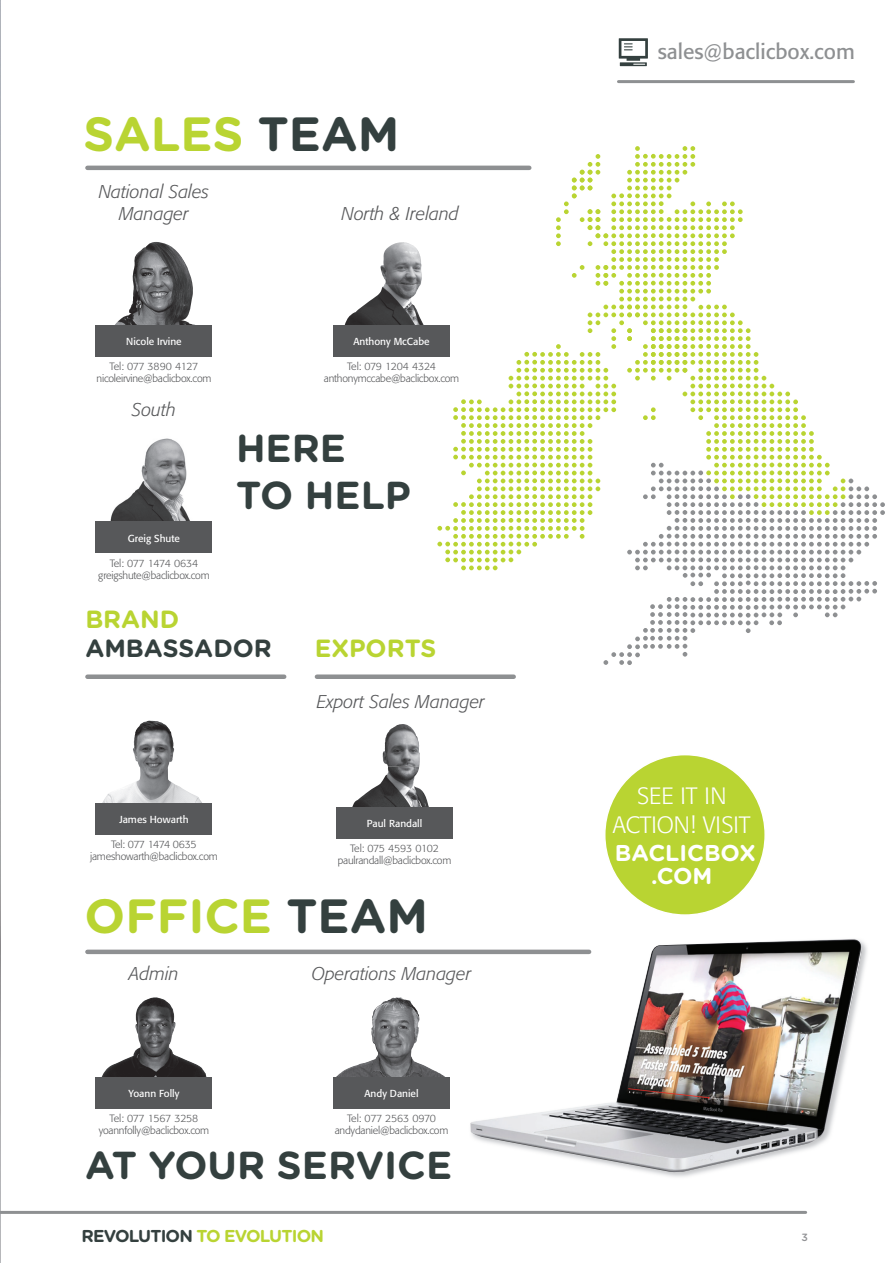
<style>
.page{position:relative;width:893px;height:1263px;background:#fff}
.page>*{position:absolute;margin:0;border:0;box-sizing:border-box;transform-origin:0 0}
.t1{font:700 48px "Gotham Rounded";color:#b9d432}
.t2{font:700 39px/46.5px "Gotham Rounded";color:#34403f}
.t3{font:700 24.9px "Gotham Rounded";color:#b9d432}
.t4{font:700 24.9px "Gotham Rounded";color:#34403f}
.t5{font:300 23.4px/28px "Formata";color:#fff;text-align:center}
.t6{font:700 22.95px/23px "Gotham Rounded";color:#fff;text-align:center}
.t7{font:21px "Formata";color:#8e9092}
.t8{font:italic 300 18.3px/21.9px "Formata";color:#57585a;text-align:center}
.t9{font:700 17.25px "Gotham Rounded";letter-spacing:-.05em;color:#b9d432}
.t10{font:300 10.5px/12px "Formata";letter-spacing:-.02em;color:#57585a;text-align:center}
.t11{font:500 10.5px "Gotham Rounded";color:#919295}
.t12{font:10.05px "Formata";color:#fff}
.s1{color:#34403f}
</style>
<div class="page">
<img style="left:470px;top:939px;width:392px;height:233px">
<img style="left:0;top:0;width:1px;height:1263px">
<div style="left:605px;top:755px;width:160px;height:160px;background:#b9d432;border-radius:50%"></div>
<img style="left:115px;top:242px;width:80px;height:83px">
<div style="left:96px;top:325px;width:116px;height:32px;background:#57585a"></div>
<img style="left:383px;top:724px;width:37px;height:42px">
<img style="left:352px;top:766px;width:77px;height:41px">
<div style="left:336px;top:807px;width:117px;height:31px;background:#57585a"></div>
<img style="left:102px;top:721px;width:100px;height:82px">
<div style="left:96px;top:803px;width:116px;height:32px;background:#57585a"></div>
<img style="left:101px;top:997px;width:106px;height:80px">
<div style="left:96px;top:1077px;width:116px;height:32px;background:#57585a"></div>
<img style="left:336px;top:997px;width:109px;height:80px">
<div style="left:333px;top:1077px;width:117px;height:32px;background:#57585a"></div>
<img style="left:380px;top:242px;width:42px;height:43px">
<img style="left:344px;top:285px;width:80px;height:40px">
<div style="left:333px;top:325px;width:117px;height:32px;background:#57585a"></div>
<img style="left:110px;top:438px;width:80px;height:83px">
<div style="left:96px;top:521px;width:116px;height:32px;background:#57585a"></div>
<hr style="left:620px;top:62px;width:27px;height:4px;background:#34403f">
<svg style="left:619px;top:38px;width:29px;height:27px"></svg>
<hr style="left:618px;top:80px;width:235px;height:3px;background:#8e9092">
<hr style="left:0;top:1211px;width:806px;height:3px;background:#8e9092">
<svg style="left:437px;top:146px;width:448px;height:519px"></svg>
<hr style="left:87px;top:166px;width:442px;height:4px;background:#8e9092">
<div style="left:87px;top:674px;width:197px;height:5px;background:#8e9092"></div>
<div style="left:317px;top:674px;width:197px;height:5px;background:#8e9092"></div>
<div style="left:87px;top:949px;width:502px;height:5px;background:#8e9092"></div>
<h1 class="t1" style="left:84px;top:99px;width:317px">SALES <span class="s1">TEAM</span></h1>
<h3 class="t8" style="left:99px;top:181px;width:112px">National Sales<br>Manager</h3>
<h3 class="t8" style="left:341px;top:203px;width:119px">North &amp; Ireland</h3>
<p class="t12" style="left:126px;top:335px;width:57px">Nicole Irvine</p>
<p class="t10" style="left:97px;top:361px;width:116px">Tel: 077 3890 4127 nicoleirvine@baclicbox.com</p>
<h3 class="t8" style="left:132px;top:399px;width:46px">South</h3>
<p class="t12" style="left:128px;top:532px;width:54px">Greig Shute</p>
<p class="t10" style="left:98px;top:557px;width:113px">Tel: 077 1474 0634 greigshute@baclicbox.com</p>
<p class="t12" style="left:353px;top:335px;width:78px">Anthony McCabe</p>
<p class="t10" style="left:324px;top:361px;width:137px">Tel: 079 1204 4324 anthonymccabe@baclicbox.com</p>
<h2 class="t2" style="left:236px;top:424px;width:176px">HERE<br>TO HELP</h2>
<h3 class="t3" style="left:85px;top:601px;width:96px">BRAND</h3>
<h3 class="t4" style="left:85px;top:630px;width:188px">AMBASSADOR</h3>
<h3 class="t3" style="left:315px;top:630px;width:123px">EXPORTS</h3>
<p class="t12" style="left:119px;top:813px;width:71px">James Howarth</p>
<p class="t10" style="left:90px;top:838px;width:129px">Tel: 077 1474 0635 jameshowarth@baclicbox.com</p>
<h3 class="t8" style="left:317px;top:691px;width:170px">Export Sales Manager</h3>
<p class="t12" style="left:367px;top:817px;width:57px">Paul Randall</p>
<p class="t10" style="left:338px;top:842px;width:115px">Tel: 075 4593 0102 paulrandall@baclicbox.com</p>
<h1 class="t1" style="left:85px;top:880px;width:345px">OFFICE <span class="s1">TEAM</span></h1>
<h3 class="t8" style="left:129px;top:963px;width:51px">Admin</h3>
<h3 class="t8" style="left:312px;top:963px;width:161px">Operations Manager</h3>
<p class="t12" style="left:129px;top:1087px;width:52px">Yoann Folly</p>
<p class="t12" style="left:365px;top:1087px;width:56px">Andy Daniel</p>
<p class="t10" style="left:99px;top:1112px;width:112px">Tel: 077 1567 3258 yoannfolly@baclicbox.com</p>
<p class="t10" style="left:335px;top:1112px;width:115px">Tel: 077 2563 0970 andydaniel@baclicbox.com</p>
<h2 class="t2" style="left:85px;top:1140px;width:369px">AT YOUR SERVICE</h2>
<h3 class="t9" style="left:82px;top:1223px;width:244px"><span class="s1">REVOLUTION</span> TO EVOLUTION</h3>
<h3 class="t7" style="left:658px;top:39px;width:199px">sales@baclicbox.com</h3>
<h3 class="t5" style="left:613px;top:782px;width:139px">SEE IT IN<br>ACTION! VISIT</h3>
<h3 class="t6" style="left:615px;top:840px;width:142px">BACLICBOX .COM</h3>
<p class="t11" style="left:801px;top:1230px;width:8px">3</p>
</div>
